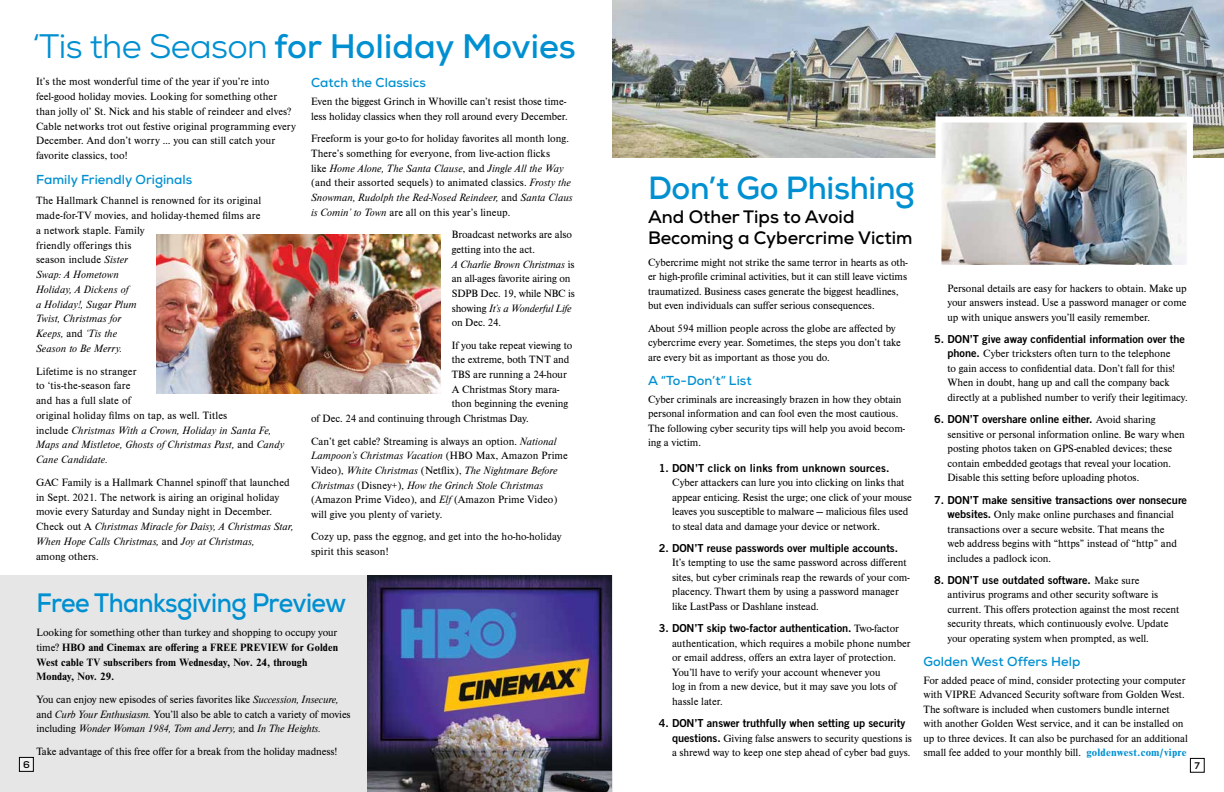
<style>
.page{position:relative;width:1224px;height:792px;background:#fff}
.page>*{position:absolute;margin:0;border:0;box-sizing:border-box;transform-origin:0 0}
.t1{font:700 34px "Nexa";color:#0090d1}
.t2{font:700 32px "Nexa";letter-spacing:-.01em;color:#0090d1}
.t3{font:700 26.6px "Nexa";letter-spacing:-.02em;color:#0090d1;scale:.94 1}
.t4{font:700 18px/21px "Nexa";color:#000}
.t5{font:700 13px "Nexa";letter-spacing:.005em;color:#0090d1}
.t6{font:11px/14.5px "Nimbus Rom D";letter-spacing:-.005em;color:#000}
.t7{font:11px "Trade Gothic LT Pro Bd 2";letter-spacing:-.005em;color:#000}
.t8{font:700 11px/14.7px "Nimbus Rom D";letter-spacing:.01em;color:#000}
.t9{font:700 9.7px "Nexa";color:#000}
.t10{font:700 9.6px "Nexa";color:#000}
.s1{font-weight:400}
.s2{font-style:italic}
.s3{font-family:"Nimbus Rom D"}
.s4{font-family:"Trade Gothic LT Pro Bd 2"}
.s5{font-weight:700;color:#0090d1}
</style>
<div class="page">
<div style="left:0;top:576px;width:613px;height:216px;background:#e6e6e6"></div>
<div style="left:20px;top:758px;width:13px;height:13px;background:#f2f2f2"></div>
<img style="left:612px;top:0;width:612px;height:158px">
<img style="left:942px;top:124px;width:244px;height:140px">
<div style="left:935px;top:117px;width:258px;height:154px;border:6px solid #fff"></div>
<img style="left:156px;top:235px;width:285px;height:159px">
<img style="left:367px;top:576px;width:245px;height:216px">
<div style="left:19px;top:757px;width:15px;height:15px;border:1px solid #000"></div>
<div style="left:1190px;top:758px;width:15px;height:15px;border:1px solid #000"></div>
<h1 class="t1" style="left:32px;top:24px;width:545px"><span class="s1">‘Tis the Season</span> for Holiday Movies</h1>
<p class="t5" style="left:311px;top:74px;width:116px">Catch the Classics</p>
<p class="t6" style="left:311px;top:94px;width:258px">Even the biggest Grinch in Whoville can’t resist those time&shy;less holiday classics when they roll around every December.</p>
<p class="t6" style="left:311px;top:131px;width:263px">Freeform is your go-to for holiday favorites all month long.<br>There’s something for everyone, from live-action flicks<br>like <span class="s2">Home Alone, The Santa Clause</span>, and <span class="s2">Jingle All the Way </span>(and their assorted sequels) to animated classics. <span class="s2">Frosty the Snowman, Rudolph the Red-Nosed Reindeer,</span> and <span class="s2">Santa Claus is Comin’ to Town</span> are all on this year’s lineup.</p>
<p class="t6" style="left:452px;top:227px;width:125px">Broadcast networks are also getting into the act.<br><span class="s2">A Charlie Brown Christmas</span> is an all-ages favorite airing on<br>SDPB Dec. 19, while NBC is showing <span class="s2">It’s a Wonderful Life </span>on Dec. 24.</p>
<p class="t6" style="left:452px;top:338px;width:122px">If you take repeat viewing to</p>
<p class="t6" style="left:452px;top:352px;width:119px">the extreme, both TNT and</p>
<p class="t6" style="left:452px;top:367px;width:117px">TBS are running a 24-hour</p>
<p class="t6" style="left:452px;top:382px;width:109px">A Christmas Story mara-</p>
<p class="t6" style="left:452px;top:396px;width:118px">thon beginning the evening</p>
<p class="t6" style="left:311px;top:411px;width:219px">of Dec. 24 and continuing through Christmas Day.</p>
<p class="t6" style="left:311px;top:433px;width:258px">Can’t get cable? Streaming is always an option. <span class="s2">National Lampoon’s Christmas Vacation</span> (HBO Max, Amazon Prime Video), <span class="s2">White Christmas</span> (Netflix), <span class="s2">The Nightmare Before Christmas</span> (Disney+), <span class="s2">How the Grinch Stole Christmas </span>(Amazon Prime Video), and <span class="s2">Elf</span> (Amazon Prime Video) will give you plenty of variety.</p>
<p class="t6" style="left:311px;top:529px;width:252px;line-height:14.8px">Cozy up, pass the eggnog, and get into the ho-ho-holiday spirit this season!</p>
<p class="t6" style="left:36px;top:74px;width:261px;line-height:14.8px">It’s the most wonderful time of the year if you’re into feel-good holiday movies. Looking for something other than jolly ol’ St. Nick and his stable of reindeer and elves?<br>Cable networks trot out festive original programming every December. And don’t worry … you can still catch your favorite classics, too!</p>
<p class="t5" style="left:36px;top:171px;width:158px">Family Friendly Originals</p>
<p class="t6" style="left:36px;top:193px;width:227px;line-height:14.8px">The Hallmark Channel is renowned for its original made-for-TV movies, and holiday-themed films are a network staple. Family<br>friendly offerings this<br>season include <span class="s2">Sister<br>Swap: A Hometown<br>Holiday, A Dickens of<br>a Holiday!, Sugar Plum<br>Twist, Christmas for<br>Keeps,</span> and <span class="s2">‘Tis the<br>Season to Be Merry.</span></p>
<p class="t6" style="left:36px;top:363px;width:250px;line-height:14.8px">Lifetime is no stranger<br>to ‘tis-the-season fare<br>and has a full slate of<br>original holiday films on tap, as well. Titles<br>include <span class="s2">Christmas With a Crown, Holiday in Santa Fe, Maps and Mistletoe, Ghosts of Christmas Past,</span> and <span class="s2">Candy Cane Candidate.</span></p>
<p class="t6" style="left:36px;top:474px;width:259px;line-height:14.8px">GAC Family is a Hallmark Channel spinoff that launched in Sept. 2021. The network is airing an original holiday movie every Saturday and Sunday night in December.<br>Check out A <span class="s2">Christmas Miracle for Daisy, A Christmas Star, When Hope Calls Christmas,</span> and <span class="s2">Joy at Christmas,<br></span>among others.</p>
<h3 class="t3" style="left:36px;top:586px;width:331px">Free Thanksgiving Preview</h3>
<p class="t8" style="left:36px;top:625px;width:303px"><span class="s1">Looking for something other than turkey and shopping to occupy your time?</span> HBO and Cinemax are offering a FREE PREVIEW for Golden West cable TV subscribers from Wednesday, Nov. 24, through Monday, Nov. 29.</p>
<p class="t6" style="left:36px;top:692px;width:316px">You can enjoy new episodes of series favorites like <span class="s2">Succession, Insecure, </span>and <span class="s2">Curb Your Enthusiasm.</span> You’ll also be able to catch a variety of movies including <span class="s2">Wonder Woman 1984, Tom and Jerry,</span> and <span class="s2">In The Heights.</span></p>
<p class="t6" style="left:36px;top:744px;width:302px">Take advantage of this free offer for a break from the holiday madness!</p>
<h2 class="t2" style="left:648px;top:167px;width:268px">Don’t Go Phishing</h2>
<h3 class="t4" style="left:648px;top:206px;width:266px">And Other Tips to Avoid<br>Becoming a Cybercrime Victim</h3>
<p class="t6" style="left:648px;top:255px;width:261px">Cybercrime might not strike the same terror in hearts as oth&shy;er high-profile criminal activities, but it can still leave victims traumatized. Business cases generate the biggest headlines, but even individuals can suffer serious consequences.</p>
<p class="t6" style="left:648px;top:321px;width:254px">About 594 million people across the globe are affected by cybercrime every year. Sometimes, the steps you don’t take are every bit as important as those you do.</p>
<p class="t5" style="left:648px;top:372px;width:105px">A “To-Don’t” List</p>
<p class="t6" style="left:648px;top:391px;width:259px">Cyber criminals are increasingly brazen in how they obtain personal information and can fool even the most cautious.<br>The following cyber security tips will help you avoid becom&shy;ing a victim.</p>
<p class="t7" style="left:659px;top:461px;width:232px">1. DON’T click on links from unknown sources.</p>
<p class="t6" style="left:672px;top:475px;width:241px">Cyber attackers can lure you into clicking on links that appear enticing. Resist the urge; one click of your mouse leaves you susceptible to malware — malicious files used to steal data and damage your device or network.</p>
<p class="t7" style="left:659px;top:541px;width:241px">2. DON’T reuse passwords over multiple accounts.</p>
<p class="t6" style="left:672px;top:555px;width:239px">It’s tempting to use the same password across different sites, but cyber criminals reap the rewards of your com&shy;placency. Thwart them by using a password manager like LastPass or Dashlane instead.</p>
<p class="t7" style="left:659px;top:621px;width:242px">3. DON’T skip two-factor authentication. <span class="s3">Two-factor</span></p>
<p class="t6" style="left:672px;top:635px;width:240px">authentication, which requires a mobile phone number or email address, offers an extra layer of protection.<br>You’ll have to verify your account whenever you<br>log in from a new device, but it may save you lots of hassle later.</p>
<p class="t7" style="left:659px;top:716px;width:248px">4. DON’T answer truthfully when setting up security</p>
<p class="t6" style="left:672px;top:730px;width:241px"><span class="s4">questions.</span> Giving false answers to security questions is a shrewd way to keep one step ahead of cyber bad guys.</p>
<p class="t6" style="left:947px;top:280px;width:241px;text-align:justify">Personal details are easy for hackers to obtain. Make up your answers instead. Use a password manager or come up with unique answers you’ll easily remember.</p>
<p class="t7" style="left:934px;top:332px;width:252px">5. DON’T give away confidential information over the</p>
<p class="t6" style="left:947px;top:346px;width:242px"><span class="s4">phone.</span> Cyber tricksters often turn to the telephone<br>to gain access to confidential data. Don’t fall for this!<br>When in doubt, hang up and call the company back directly at a published number to verify their legitimacy.</p>
<p class="t7" style="left:934px;top:413px;width:223px">6. DON’T overshare online either. <span class="s3">Avoid sharing</span></p>
<p class="t6" style="left:947px;top:427px;width:239px">sensitive or personal information online. Be wary when posting photos taken on GPS-enabled devices; these contain embedded geotags that reveal your location.<br>Disable this setting before uploading photos.</p>
<p class="t7" style="left:934px;top:493px;width:254px">7. DON’T make sensitive transactions over nonsecure</p>
<p class="t6" style="left:947px;top:507px;width:231px"><span class="s4">websites.</span> Only make online purchases and financial transactions over a secure website. That means the web address begins with “https” instead of “http” and includes a padlock icon.</p>
<p class="t7" style="left:934px;top:573px;width:207px">8. DON’T use outdated software. <span class="s3">Make sure</span></p>
<p class="t6" style="left:947px;top:587px;width:234px">antivirus programs and other security software is current. This offers protection against the most recent security threats, which continuously evolve. Update your operating system when prompted, as well.</p>
<p class="t5" style="left:923px;top:654px;width:158px">Golden West Offers Help</p>
<p class="t6" style="left:923px;top:673px;width:266px">For added peace of mind, consider protecting your computer with VIPRE Advanced Security software from Golden West.<br>The software is included when customers bundle internet with another Golden West service, and it can be installed on up to three devices. It can also be purchased for an additional small fee added to your monthly bill. <span class="s5">goldenwest.com/vipre</span></p>
<p class="t9" style="left:23px;top:758px;width:8px">6</p>
<p class="t10" style="left:1195px;top:759px;width:7px">7</p>
</div>
